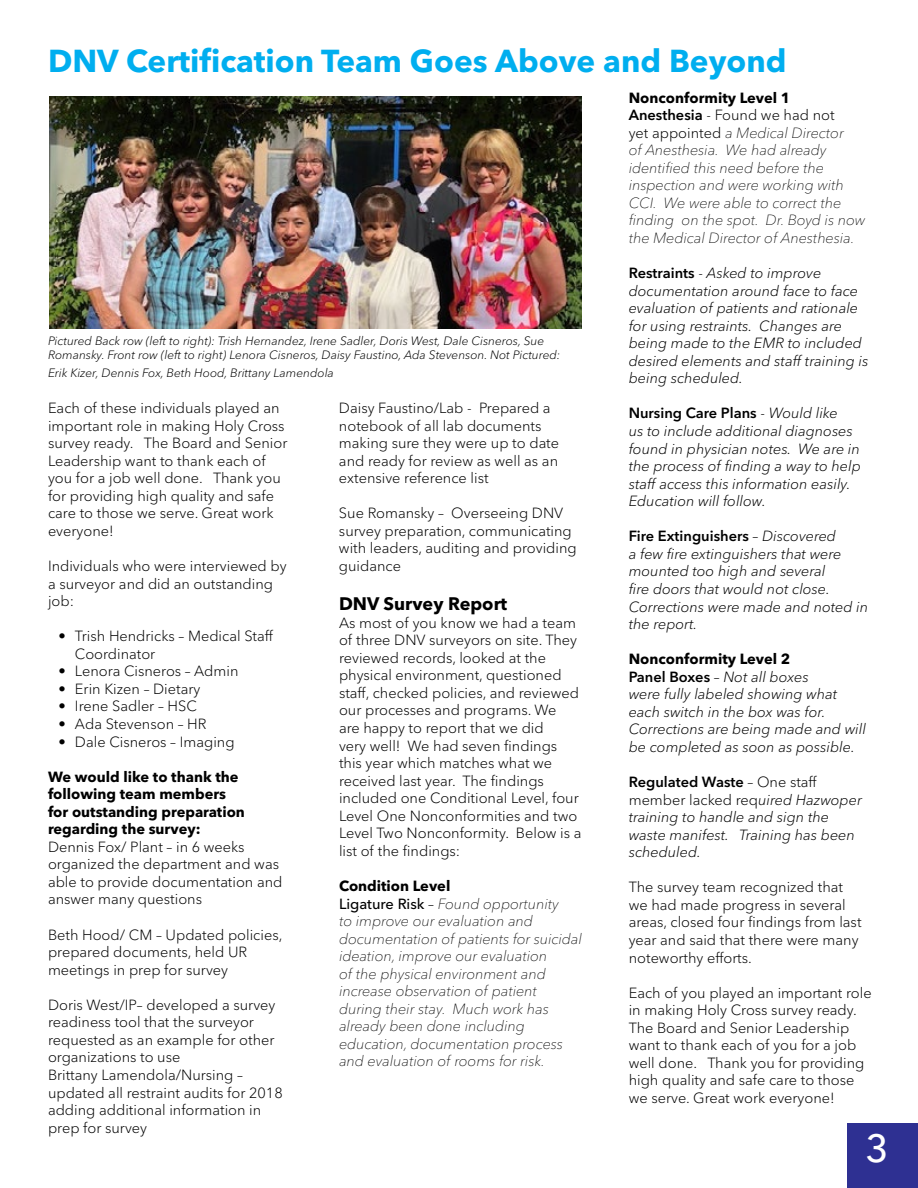
<style>
.page{position:relative;width:918px;height:1188px;background:#fff}
.page>*{position:absolute;margin:0;border:0;box-sizing:border-box;transform-origin:0 0}
.t1{font:500 39px "Avenir Next W1 G";color:#fff}
.t2{font:700 31.5px "Avenir Next W1 G";color:#00aeef}
.t3{font:700 18px "Avenir Next W1 G";color:#000}
.t4{font:300 14.7px/17.5px "Avenir Next W1 G";color:#000}
.t5{font:italic 300 14.7px/17.5px "Avenir Next W1 G";color:#000}
.t6{font:italic 100 14.7px/17.5px "Avenir Next W1 G";color:#000}
.t7{font:700 14.7px/17.5px "Avenir Next W1 G";color:#000}
.t8{font:italic 300 12px/14.4px "Avenir Next W1 G";color:#000}
.s1{font-weight:700;font-style:normal}
.s2{font-weight:500;font-style:normal}
.s3{font-weight:300;font-style:normal}
.s4{font-weight:600;font-style:normal}
.s5{font-style:normal}
</style>
<div class="page">
<div style="left:847px;top:1123px;width:71px;height:65px;background:#2e3092"></div>
<img style="left:50px;top:96px;width:532px;height:232px">
<h2 class="t2" style="left:48px;top:36px;width:740px">DNV Certification Team Goes Above and Beyond</h2>
<p class="t8" style="left:48px;top:333px;width:514px">Pictured Back row (left to right): Trish Hernandez, Irene Sadler, Doris West, Dale Cisneros, Sue<br>Romansky. Front row (left to right) Lenora Cisneros, Daisy Faustino, Ada Stevenson. Not Pictured:</p>
<p class="t8" style="left:48px;top:365px;width:287px">Erik Kizer, Dennis Fox, Beth Hood, Brittany Lamendola</p>
<p class="t4" style="left:48px;top:398px;width:241px">Each of these individuals played an important role in making Holy Cross survey ready. The Board and Senior<br>Leadership want to thank each of you for a job well done. Thank you for providing high quality and safe care to those we serve. Great work everyone!</p>
<p class="t4" style="left:48px;top:556px;width:240px">Individuals who were interviewed by a surveyor and did an outstanding job:</p>
<p class="t4" style="left:75px;top:626px;width:200px;text-indent:-16px">• Trish Hendricks – Medical Staff<br>Coordinator</p>
<p class="t4" style="left:59px;top:661px;width:182px">• Lenora Cisneros – Admin</p>
<p class="t4" style="left:59px;top:679px;width:143px">• Erin Kizen – Dietary</p>
<p class="t4" style="left:59px;top:696px;width:140px">• Irene Sadler – HSC</p>
<p class="t4" style="left:59px;top:714px;width:150px">• Ada Stevenson – HR</p>
<p class="t4" style="left:59px;top:731px;width:178px">• Dale Cisneros – Imaging</p>
<p class="t7" style="left:48px;top:767px;width:198px">We would like to thank the following team members for outstanding preparation regarding the survey:</p>
<p class="t4" style="left:48px;top:837px;width:236px">Dennis Fox/ Plant – in 6 weeks organized the department and was able to provide documentation and answer many questions</p>
<p class="t4" style="left:48px;top:924px;width:236px">Beth Hood/ CM – Updated policies, prepared documents, held UR meetings in prep for survey</p>
<p class="t4" style="left:48px;top:994px;width:236px">Doris West/IP– developed a survey readiness tool that the surveyor requested as an example for other organizations to use<br>Brittany Lamendola/Nursing – updated all restraint audits for 2018 adding additional information in prep for survey</p>
<p class="t4" style="left:339px;top:398px;width:222px">Daisy Faustino/Lab - Prepared a notebook of all lab documents making sure they were up to date and ready for review as well as an extensive reference list</p>
<p class="t4" style="left:339px;top:503px;width:239px">Sue Romansky – Overseeing DNV survey preparation, communicating with leaders, auditing and providing guidance</p>
<p class="t3" style="left:339px;top:589px;width:170px">DNV Survey Report</p>
<p class="t4" style="left:339px;top:612px;width:244px">As most of you know we had a team of three DNV surveyors on site. They reviewed records, looked at the physical environment, questioned staff, checked policies, and reviewed our processes and programs. We<br>are happy to report that we did<br>very well! We had seven findings this year which matches what we received last year. The findings included one Conditional Level, four<br>Level One Nonconformities and two<br>Level Two Nonconformity. Below is a list of the findings:</p>
<p class="t6" style="left:339px;top:876px;width:244px"><span class="s1">Condition Level<br></span><span class="s2">Ligature Risk</span> <span class="s3">–</span> Found opportunity<br>to improve our evaluation and documentation of patients for suicidal ideation, improve our evaluation<br>of the physical environment and increase observation of patient during their stay. Much work has already been done including education, documentation process and evaluation of rooms for risk.</p>
<p class="t6" style="left:629px;top:87px;width:238px"><span class="s1">Nonconformity Level 1<br></span><span class="s4">Anesthesia</span> <span class="s3">- Found we had not<br>yet appointed</span> a Medical Director<br>of Anesthesia. We had already identified this need before the inspection and were working with<br>CCI. We were able to correct the finding on the spot. Dr. Boyd is now the Medical Director of Anesthesia.</p>
<p class="t5" style="left:629px;top:263px;width:241px"><span class="s4">Restraints</span> <span class="s5">-</span> Asked to improve documentation around face to face evaluation of patients and rationale for using restraints. Changes are being made to the EMR to included desired elements and staff training is being scheduled.</p>
<p class="t5" style="left:629px;top:403px;width:234px"><span class="s4">Nursing Care Plans</span> <span class="s5">-</span> Would like<br>us to include additional diagnoses found in physician notes. We are in the process of finding a way to help staff access this information easily.<br>Education will follow.</p>
<p class="t5" style="left:629px;top:526px;width:241px"><span class="s4">Fire Extinguishers</span> <span class="s5">–</span> Discovered<br>a few fire extinguishers that were mounted too high and several<br>fire doors that would not close.<br>Corrections were made and noted in the report.</p>
<p class="t5" style="left:629px;top:649px;width:239px"><span class="s1">Nonconformity Level 2<br></span><span class="s4">Panel Boxes</span> <span class="s5">–</span> Not all boxes<br>were fully labeled showing what each switch in the box was for.<br>Corrections are being made and will be completed as soon as possible.</p>
<p class="t5" style="left:629px;top:772px;width:235px"><span class="s4">Regulated Waste</span> <span class="s5">– One staff member lacked req</span>uired Hazwoper training to handle and sign the waste manifest. Training has been scheduled.</p>
<p class="t4" style="left:629px;top:877px;width:234px">The survey team recognized that we had made progress in several areas, closed four findings from last year and said that there were many noteworthy efforts.</p>
<p class="t4" style="left:629px;top:982px;width:245px">Each of you played an important role in making Holy Cross survey ready.<br>The Board and Senior Leadership want to thank each of you for a job well done. Thank you for providing high quality and safe care to those we serve. Great work everyone!</p>
<h1 class="t1" style="left:866px;top:1118px;width:25px">3</h1>
</div>
